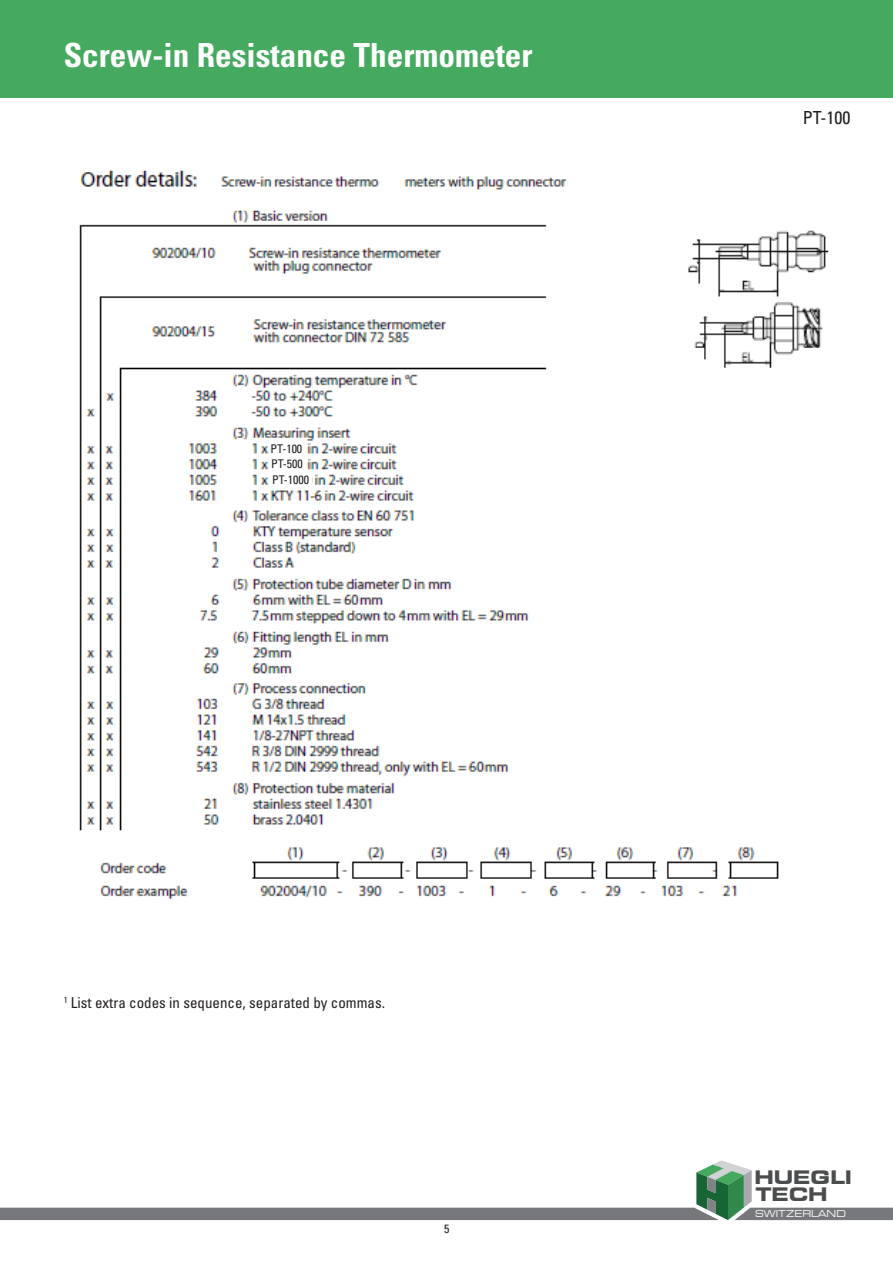
<style>
.page{position:relative;width:893px;height:1263px;background:#fff}
.page>*{position:absolute;margin:0;border:0;box-sizing:border-box;transform-origin:0 0}
.t1{font:700 condensed 33.15px "Univers LT Std";color:#fff}
.t2{font:700 expanded 18.45px/17.9px "Square 721 BT";color:#4b4c4d}
.t3{font:condensed 18px "Univers LT Std";color:#231f20}
.t4{font:condensed 15px "Univers LT Std";color:#231f20}
.t5{font:condensed 12px "Univers LT Std";color:#231f20}
.t6{font:expanded 9.45px "Square 721 BT";color:#fff;scale:.96 1}
</style>
<div class="page">
<div style="left:0;top:0;width:893px;height:98px;background:#45aa5f"></div>
<svg style="left:0;top:1160px;width:893px;height:60px"></svg>
<img style="left:79px;top:170px;width:750px;height:729px">
<div style="left:270px;top:442px;width:36px;height:15px;background:#fff"></div>
<div style="left:271px;top:457px;width:35px;height:14px;background:#fff"></div>
<div style="left:271px;top:473px;width:41px;height:15px;background:#fff"></div>
<p class="t1" style="left:64px;top:34px;width:470px">Screw-in Resistance Thermometer</p>
<p class="t5" style="left:271px;top:441px;width:33px">PT-100</p>
<p class="t5" style="left:271px;top:457px;width:33px">PT-500</p>
<p class="t5" style="left:272px;top:472px;width:39px">PT-1000</p>
<p class="t4" style="left:64px;top:993px;width:323px"><sup>1</sup> List extra codes in sequence, separated by commas.</p>
<p class="t5" style="left:444px;top:1221px;width:7px">5</p>
<p class="t3" style="left:803px;top:106px;width:49px">PT-100</p>
<p class="t2" style="left:754px;top:1168px;width:99px">HUEGLI<br>TECH</p>
<p class="t6" style="left:755px;top:1208px;width:96px">SWITZERLAND</p>
</div>
